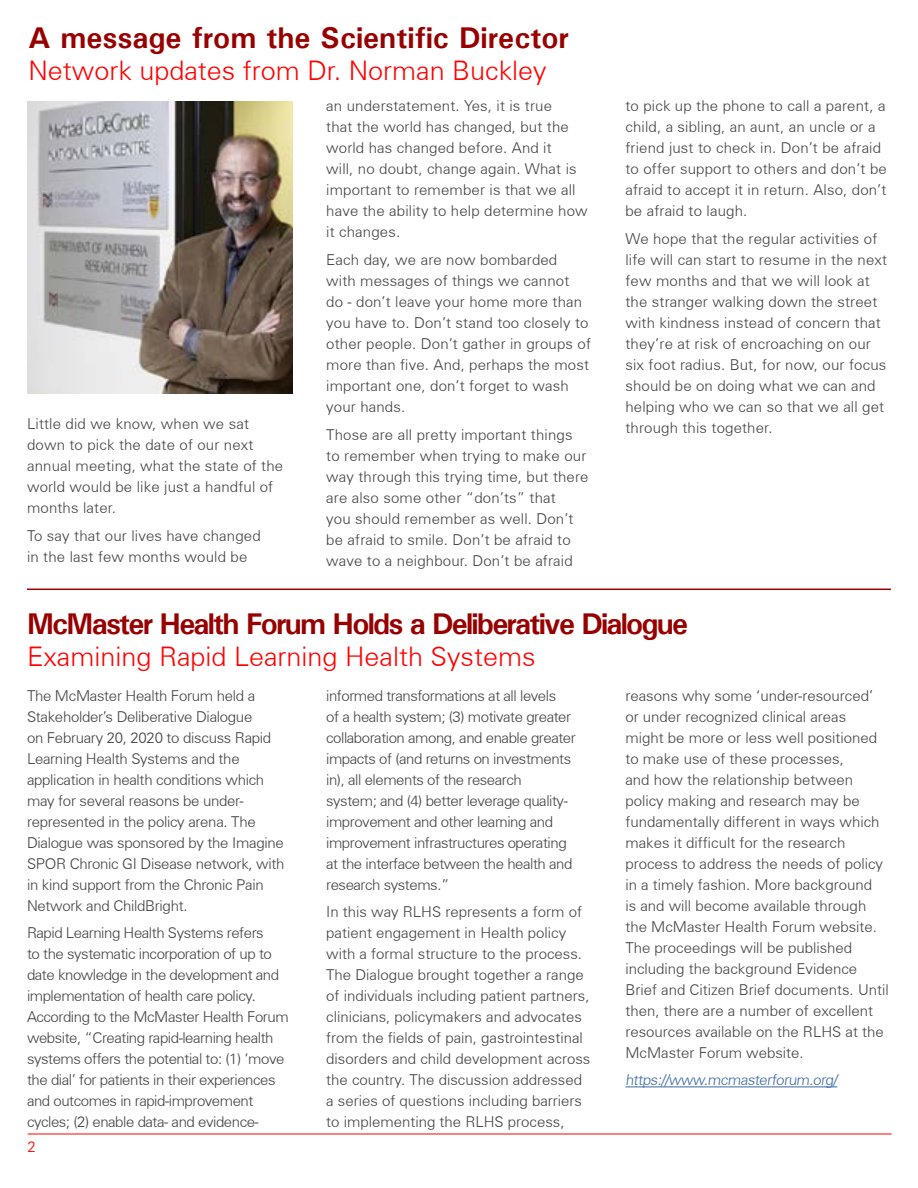
<style>
.page{position:relative;width:918px;height:1188px;background:#fff}
.page>*{position:absolute;margin:0;border:0;box-sizing:border-box;transform-origin:0 0}
.t1{font:700 30px "Univers";letter-spacing:-.06em;color:#980000}
.t2{font:700 30px "Univers";color:#980000}
.t3{font:300 27px "Univers";color:#f00}
.t4{font:300 15px/21px "Univers";color:#414042}
.t5{font:300 15px/21px "Univers";letter-spacing:-.03em;color:#414042}
.t6{font:300 15px/21px "Univers";letter-spacing:-.02em;color:#414042}
.t7{font:300 15px "Univers";color:#3a68a5}
.t8{font:300 15px "Univers";color:#f00}
</style>
<div class="page">
<hr style="left:28px;top:1134px;width:864px;height:1px;background:#f00">
<hr style="left:625px;top:1087px;width:212px;height:1px;background:#3a68a5">
<img style="left:27px;top:102px;width:266px;height:291px">
<hr style="left:27px;top:589px;width:864px;height:1px;background:#980000">
<p class="t2" style="left:28px;top:18px;width:542px">A message from the Scientific Director</p>
<p class="t3" style="left:28px;top:54px;width:520px">Network updates from Dr. Norman Buckley</p>
<p class="t4" style="left:27px;top:413px;width:258px">Little did we know, when we sat down to pick the date of our next annual meeting, what the state of the world would be like just a handful of months later.</p>
<p class="t4" style="left:27px;top:525px;width:235px">To say that our lives have changed in the last few months would be</p>
<p class="t4" style="left:326px;top:95px;width:263px">an understatement. Yes, it is true<br>that the world has changed, but the world has changed before. And it<br>will, no doubt, change again. What is important to remember is that we all have the ability to help determine how it changes.</p>
<p class="t4" style="left:326px;top:249px;width:266px">Each day, we are now bombarded<br>with messages of things we cannot<br>do - don’t leave your home more than you have to. Don’t stand too closely to other people. Don’t gather in groups of more than five. And, perhaps the most important one, don’t forget to wash your hands.</p>
<p class="t4" style="left:326px;top:424px;width:264px">Those are all pretty important things to remember when trying to make our way through this trying time, but there are also some other “don’ts” that<br>you should remember as well. Don’t be afraid to smile. Don’t be afraid to wave to a neighbour. Don’t be afraid</p>
<p class="t4" style="left:625px;top:95px;width:263px">to pick up the phone to call a parent, a child, a sibling, an aunt, an uncle or a friend just to check in. Don’t be afraid to offer support to others and don’t be afraid to accept it in return. Also, don’t be afraid to laugh.</p>
<p class="t4" style="left:625px;top:228px;width:263px">We hope that the regular activities of life will can start to resume in the next few months and that we will look at the stranger walking down the street with kindness instead of concern that they’re at risk of encroaching on our six foot radius. But, for now, our focus should be on doing what we can and helping who we can so that we all get through this together.</p>
<p class="t1" style="left:27px;top:604px;width:663px">McMaster Health Forum Holds a Deliberative Dialogue</p>
<p class="t3" style="left:27px;top:640px;width:510px">Examining Rapid Learning Health Systems</p>
<p class="t6" style="left:27px;top:685px;width:259px">The McMaster Health Forum held a Stakeholder’s Deliberative Dialogue<br>on February 20, 2020 to discuss Rapid Learning Health Systems and the application in health conditions which may for several reasons be under&shy;represented in the policy arena. The Dialogue was sponsored by the Imagine SPOR Chronic GI Disease network, with in kind support from the Chronic Pain Network and ChildBright.</p>
<p class="t5" style="left:27px;top:923px;width:263px">Rapid Learning Health Systems refers<br>to the systematic incorporation of up to date knowledge in the development and implementation of health care policy.<br>According to the McMaster Health Forum website, “Creating rapid-learning health systems offers the potential to: (1) ‘move the dial’ for patients in their experiences and outcomes in rapid-improvement cycles; (2) enable data- and evidence-</p>
<p class="t5" style="left:326px;top:685px;width:251px">informed transformations at all levels<br>of a health system; (3) motivate greater collaboration among, and enable greater impacts of (and returns on investments in), all elements of the research system; and (4) better leverage quality&shy;improvement and other learning and improvement infrastructures operating at the interface between the health and research systems.”</p>
<p class="t4" style="left:326px;top:902px;width:266px">In this way RLHS represents a form of patient engagement in Health policy with a formal structure to the process.<br>The Dialogue brought together a range of individuals including patient partners, clinicians, policymakers and advocates from the fields of pain, gastrointestinal disorders and child development across the country. The discussion addressed a series of questions including barriers to implementing the RLHS process,</p>
<p class="t4" style="left:625px;top:685px;width:265px">reasons why some ‘under-resourced’ or under recognized clinical areas<br>might be more or less well positioned to make use of these processes,<br>and how the relationship between policy making and research may be fundamentally different in ways which makes it difficult for the research process to address the needs of policy in a timely fashion. More background<br>is and will become available through the McMaster Health Forum website.<br>The proceedings will be published including the background Evidence Brief and Citizen Brief documents. Until then, there are a number of excellent resources available on the RLHS at the McMaster Forum website.</p>
<p class="t7" style="left:625px;top:1071px;width:213px">https://www.mcmasterforum.org/</p>
<p class="t8" style="left:28px;top:1138px;width:10px">2</p>
</div>
